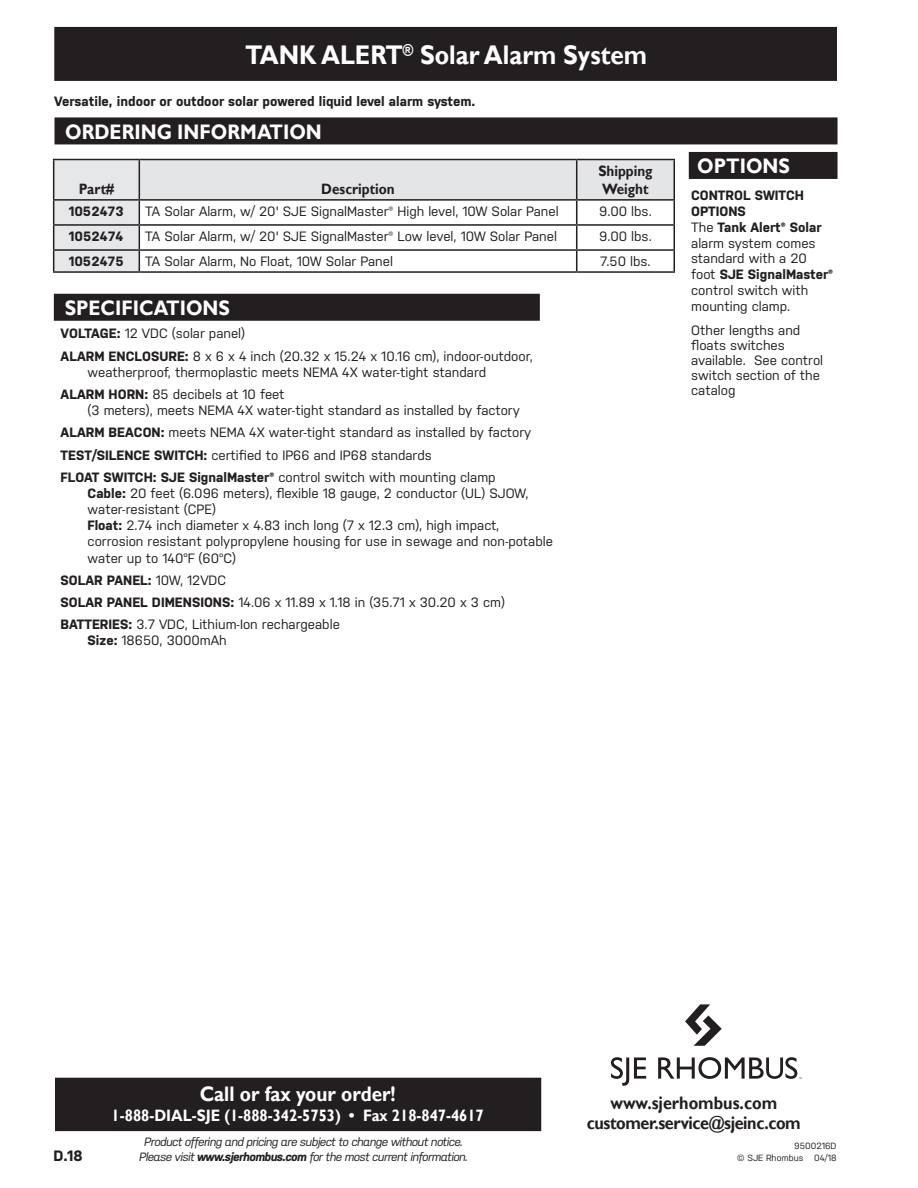
<style>
.page{position:relative;width:918px;height:1188px;background:#fff}
.page>*{position:absolute;margin:0;border:0;box-sizing:border-box;transform-origin:0 0}
.t1{font:700 27px "Gill Sans";color:#fff;scale:.9 1}
.t2{font:700 21px "Gill Sans";color:#fff;scale:.9 1}
.t3{font:700 18px/19.5px "Gill Sans";letter-spacing:-.025em;color:#231f20;text-align:center;scale:.9 1}
.t4{font:700 16.5px "Gill Sans";color:#fff;scale:.9 1}
.t5{font:700 15px/18px "Gill Sans";color:#231f20;scale:.9 1}
.t6{font:700 15px "Nudista";color:#231f20}
.t7{font:13.5px/22.2px "Nudista";color:#231f20}
.t8{font:700 13.5px "Nudista";color:#231f20}
.t9{font:italic 12px/15px "Nudista";letter-spacing:-.05em;color:#231f20;text-align:center}
.t10{font:9px "Nudista";color:#231f20}
.s1{font-weight:700}
</style>
<div class="page">
<div style="left:55px;top:28px;width:781px;height:52px;background:#231f20"></div>
<div style="left:54px;top:27px;width:783px;height:54px;border:2px solid #231f20"></div>
<div style="left:55px;top:295px;width:484px;height:25px;background:#231f20"></div>
<div style="left:54px;top:294px;width:486px;height:27px;border:2px solid #231f20"></div>
<div style="left:56px;top:1078px;width:485px;height:53px;background:#231f20"></div>
<div style="left:55px;top:118px;width:782px;height:26px;background:#231f20"></div>
<div style="left:55px;top:117px;width:783px;height:27px;border:2px solid #231f20"></div>
<svg style="left:611px;top:1057px;width:35px;height:29px"></svg>
<svg style="left:685px;top:1004px;width:37px;height:42px"></svg>
<svg style="left:658px;top:1057px;width:144px;height:22px"></svg>
<div style="left:690px;top:153px;width:146px;height:24px;background:#231f20"></div>
<div style="left:689px;top:152px;width:149px;height:27px;border:3px solid #231f20"></div>
<hr style="left:53px;top:159px;width:86px;height:1px;background:#231f20">
<hr style="left:139px;top:159px;width:438px;height:1px;background:#231f20">
<hr style="left:577px;top:159px;width:98px;height:1px;background:#231f20">
<svg style="left:53px;top:160px;width:622px;height:111px"></svg>
<hr style="left:53px;top:271px;width:86px;height:2px;background:#231f20">
<hr style="left:139px;top:271px;width:438px;height:2px;background:#231f20">
<hr style="left:577px;top:271px;width:98px;height:2px;background:#231f20">
<h1 class="t1" style="left:245px;top:38px;width:448px">TANK ALERT<sup>®</sup> Solar Alarm System</h1>
<p class="t8" style="left:54px;top:93px;width:423px">Versatile, indoor or outdoor solar powered liquid level alarm system.</p>
<h2 class="t2" style="left:65px;top:119px;width:287px">ORDERING INFORMATION</h2>
<p class="t5" style="left:79px;top:180px;width:41px">Part#</p>
<p class="t5" style="left:321px;top:180px;width:83px">Description</p>
<p class="t5" style="left:598px;top:162px;width:62px">Shipping<br>Weight</p>
<p class="t8" style="left:69px;top:203px;width:56px">1052473</p>
<p class="t7" style="left:145px;top:200px;width:415px">TA Solar Alarm, w/ 20' SJE SignalMaster® High level, 10W Solar Panel</p>
<p class="t7" style="left:599px;top:200px;width:54px">9.00 lbs.</p>
<p class="t8" style="left:69px;top:228px;width:56px">1052474</p>
<p class="t7" style="left:145px;top:225px;width:413px">TA Solar Alarm, w/ 20' SJE SignalMaster® Low level, 10W Solar Panel</p>
<p class="t7" style="left:599px;top:225px;width:54px">9.00 lbs.</p>
<p class="t8" style="left:69px;top:254px;width:56px">1052475</p>
<p class="t7" style="left:145px;top:250px;width:249px">TA Solar Alarm, No Float, 10W Solar Panel</p>
<p class="t7" style="left:600px;top:250px;width:52px">7.50 lbs.</p>
<h2 class="t2" style="left:65px;top:295px;width:185px">SPECIFICATIONS</h2>
<p class="t7" style="left:61px;top:322px;width:474px"><span class="s1">VOLTAGE:</span> 12 VDC (solar panel)<br><span class="s1">ALARM ENCLOSURE:</span> 8 x 6 x 4 inch (20.32 x 15.24 x 10.16 cm), indoor-outdoor,</p>
<p class="t7" style="left:61px;top:361px;width:427px;text-indent:27px">weatherproof, thermoplastic meets NEMA 4X water-tight standard<br><span class="s1">ALARM HORN:</span> 85 decibels at 10 feet</p>
<p class="t7" style="left:61px;top:399px;width:472px;text-indent:27px">(3 meters), meets NEMA 4X water-tight standard as installed by factory <span class="s1">ALARM BEACON:</span> meets NEMA 4X water-tight standard as installed by factory <span class="s1">TEST/SILENCE SWITCH:</span> certified to IP66 and IP68 standards<br><span class="s1">FLOAT SWITCH: SJE SignalMaster®</span> control switch with mounting clamp</p>
<p class="t7" style="left:88px;top:485px;width:467px;line-height:16.2px"><span class="s1">Cable:</span> 20 feet (6.096 meters), flexible 18 gauge, 2 conductor (UL) SJOW, water-resistant (CPE)<br><span class="s1">Float:</span> 2.74 inch diameter x 4.83 inch long (7 x 12.3 cm), high impact, corrosion resistant polypropylene housing for use in sewage and non-potable water up to 140°F (60°C)</p>
<p class="t7" style="left:61px;top:569px;width:446px"><span class="s1">SOLAR PANEL:</span> 10W, 12VDC<br><span class="s1">SOLAR PANEL DIMENSIONS:</span> 14.06 x 11.89 x 1.18 in (35.71 x 30.20 x 3 cm)<br><span class="s1">BATTERIES:</span> 3.7 VDC, Lithium-Ion rechargeable</p>
<p class="t7" style="left:88px;top:630px;width:141px"><span class="s1">Size:</span> 18650, 3000mAh</p>
<h2 class="t2" style="left:697px;top:154px;width:105px">OPTIONS</h2>
<p class="t7" style="left:691px;top:188px;width:144px;line-height:15.8px"><span class="s1">CONTROL SWITCH<br>OPTIONS<br></span>The <span class="s1">Tank Alert® Solar </span>alarm system comes standard with a 20 foot <span class="s1">SJE SignalMaster® </span>control switch with mounting clamp.</p>
<p class="t7" style="left:691px;top:322px;width:134px;line-height:15.1px">Other lengths and floats switches available. See control switch section of the catalog</p>
<h2 class="t2" style="left:200px;top:1081px;width:219px">Call or fax your order!</h2>
<p class="t4" style="left:112px;top:1105px;width:415px">1-888-DIAL-SJE (1-888-342-5753) • Fax 218-847-4617</p>
<h3 class="t3" style="left:587px;top:1094px;width:239px">www.sjerhombus.com customer.service@sjeinc.com</h3>
<p class="t10" style="left:794px;top:1141px;width:44px">9500216D</p>
<p class="t9" style="left:139px;top:1134px;width:330px">Product offering and pricing are subject to change without notice.<br>Please visit <span class="s1">www.sjerhombus.com</span> for the most current information.</p>
<p class="t6" style="left:53px;top:1147px;width:31px">D.18</p>
<p class="t10" style="left:737px;top:1153px;width:101px">© SJE Rhombus 04/18</p>
</div>
